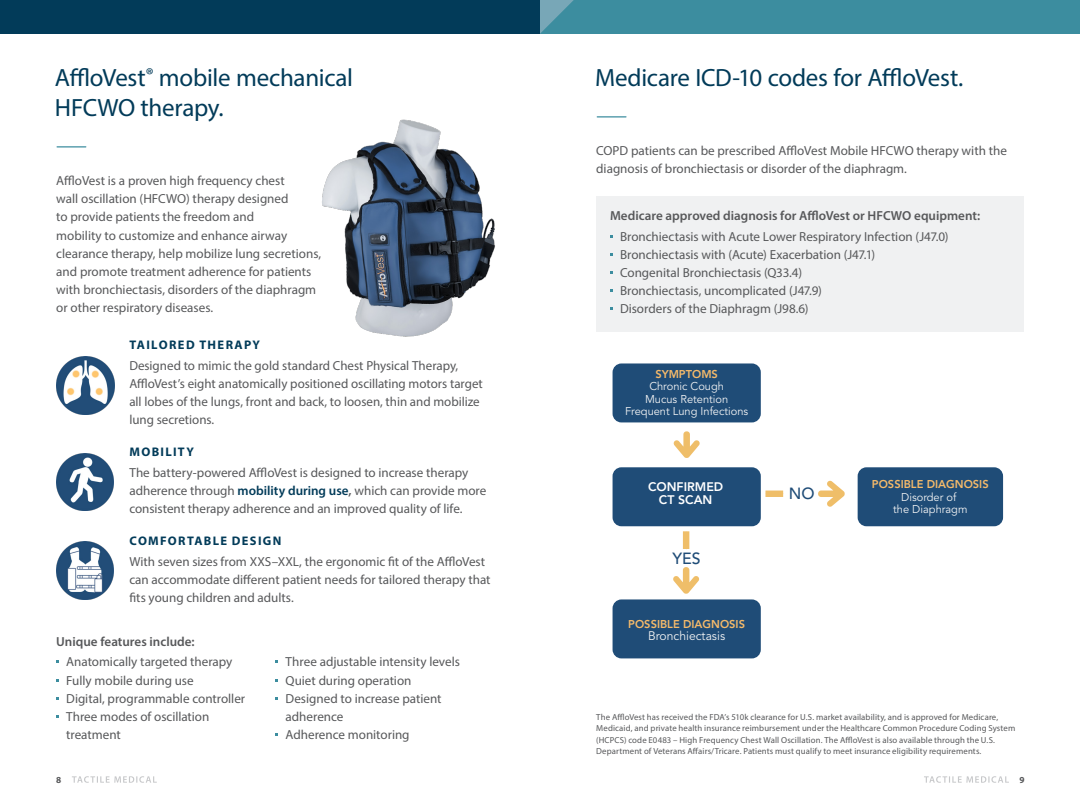
<style>
.page{position:relative;width:1080px;height:810px;background:#fff}
.page>*{position:absolute;margin:0;border:0;box-sizing:border-box;transform-origin:0 0}
.t1{font:25px/30px "Myriad Pro";letter-spacing:-.01em;color:#023b59}
.t2{font:500 16.12px "Avenir LT Std";color:#1f4c77}
.t3{font:13.12px/18.1px "Myriad Pro";color:#57585a}
.t4{font:600 13.12px "Myriad Pro";color:#57585a}
.t5{font:700 12.5px "Myriad Pro";letter-spacing:.105em;color:#023b59}
.t6{font:800 12.38px/13.4px "Avenir LT Std";color:#fff;text-align:center}
.t7{font:12.38px "Avenir LT Std";color:#f2f3f4}
.t8{font:11.25px/12.4px "Avenir LT Std";color:#f2f3f4;text-align:center}
.t9{font:800 11.25px "Avenir LT Std";color:#f5ba6a}
.t10{font:700 9.25px "Myriad Pro";color:#57585a}
.t11{font:8.75px/11.2px "Myriad Pro";letter-spacing:.01em;color:#57585a}
.s1{font-weight:600;color:#023b59}
.s2{font-weight:600}
.s3{font-weight:800;color:#f5ba6a}
</style>
<div class="page">
<svg style="left:924px;top:776px;width:85px;height:7px"></svg>
<svg style="left:72px;top:776px;width:85px;height:7px"></svg>
<div style="left:0;top:0;width:540px;height:34px;background:#023b59"></div>
<div style="left:540px;top:0;width:540px;height:34px;background:#3c8d9f"></div>
<svg style="left:540px;top:0;width:34px;height:34px"></svg>
<div style="left:596px;top:196px;width:428px;height:136px;background:#f0f1f2"></div>
<div style="left:613px;top:467px;width:148px;height:59px;background:#1f4c77;border-radius:9px"></div>
<div style="left:613px;top:363px;width:148px;height:59px;background:#1f4c77;border-radius:9px"></div>
<svg style="left:673px;top:431px;width:27px;height:27px"></svg>
<svg style="left:673px;top:567px;width:26px;height:27px"></svg>
<div style="left:613px;top:599px;width:148px;height:59px;background:#1f4c77;border-radius:9px"></div>
<svg style="left:818px;top:480px;width:27px;height:27px"></svg>
<div style="left:858px;top:467px;width:145px;height:59px;background:#1f4c77;border-radius:9px"></div>
<div style="left:683px;top:531px;width:6px;height:18px;background:#efbe69"></div>
<div style="left:765px;top:491px;width:18px;height:6px;background:#efbe69"></div>
<img style="left:322px;top:119px;width:173px;height:218px">
<img style="left:56px;top:453px;width:58px;height:58px">
<img style="left:56px;top:542px;width:58px;height:57px">
<img style="left:56px;top:357px;width:58px;height:58px">
<hr style="left:57px;top:146px;width:29px;height:2px;background:#3c8d9f">
<hr style="left:597px;top:116px;width:29px;height:2px;background:#3c8d9f">
<p class="t1" style="left:55px;top:62px;width:300px">AffloVest<sup>®</sup> mobile mechanical<br>HFCWO therapy.</p>
<p class="t1" style="left:595px;top:62px;width:370px">Medicare ICD-10 codes for AffloVest.</p>
<p class="t3" style="left:56px;top:172px;width:266px">AffloVest is a proven high frequency chest<br>wall oscillation (HFCWO) therapy designed<br>to provide patients the freedom and<br>mobility to customize and enhance airway clearance therapy, help mobilize lung secretions, and promote treatment adherence for patients with bronchiectasis, disorders of the diaphragm or other respiratory diseases.</p>
<p class="t5" style="left:130px;top:337px;width:132px">TAILORED THERAPY</p>
<p class="t3" style="left:129px;top:356px;width:355px">Designed to mimic the gold standard Chest Physical Therapy, AffloVest’s eight anatomically positioned oscillating motors target all lobes of the lungs, front and back, to loosen, thin and mobilize lung secretions.</p>
<p class="t5" style="left:130px;top:444px;width:66px">MOBILITY</p>
<p class="t3" style="left:129px;top:463px;width:359px">The battery-powered AffloVest is designed to increase therapy adherence through <span class="s1">mobility during use</span><span class="s2">,</span> which can provide more consistent therapy adherence and an improved quality of life.</p>
<p class="t5" style="left:130px;top:532px;width:153px">COMFORTABLE DESIGN</p>
<p class="t3" style="left:129px;top:552px;width:363px">With seven sizes from XXS–XXL, the ergonomic fit of the AffloVest can accommodate different patient needs for tailored therapy that fits young children and adults.</p>
<p class="t4" style="left:56px;top:633px;width:140px">Unique features include:</p>
<p class="t3" style="left:66px;top:653px;width:168px">Anatomically targeted therapy</p>
<p class="t3" style="left:66px;top:671px;width:129px">Fully mobile during use</p>
<p class="t3" style="left:66px;top:689px;width:180px">Digital, programmable controller</p>
<p class="t3" style="left:66px;top:707px;width:145px">Three modes of oscillation treatment</p>
<p class="t3" style="left:286px;top:653px;width:176px">Three adjustable intensity levels</p>
<p class="t3" style="left:286px;top:671px;width:127px">Quiet during operation</p>
<p class="t3" style="left:286px;top:689px;width:157px">Designed to increase patient adherence</p>
<p class="t3" style="left:286px;top:725px;width:126px">Adherence monitoring</p>
<p class="t3" style="left:596px;top:141px;width:412px">COPD patients can be prescribed AffloVest Mobile HFCWO therapy with the diagnosis of bronchiectasis or disorder of the diaphragm.</p>
<p class="t4" style="left:610px;top:207px;width:372px">Medicare approved diagnosis for AffloVest or HFCWO equipment:</p>
<p class="t3" style="left:620px;top:227px;width:330px">Bronchiectasis with Acute Lower Respiratory Infection (J47.0)</p>
<p class="t3" style="left:620px;top:245px;width:257px">Bronchiectasis with (Acute) Exacerbation (J47.1)</p>
<p class="t3" style="left:620px;top:263px;width:184px">Congenital Bronchiectasis (Q33.4)</p>
<p class="t3" style="left:620px;top:282px;width:203px">Bronchiectasis, uncomplicated (J47.9)</p>
<p class="t3" style="left:620px;top:300px;width:190px">Disorders of the Diaphragm (J98.6)</p>
<p class="t8" style="left:625px;top:368px;width:125px"><span class="s3">SYMPTOMS<br></span>Chronic Cough<br>Mucus Retention<br>Frequent Lung Infections</p>
<p class="t6" style="left:648px;top:480px;width:77px">CONFIRMED<br>CT SCAN</p>
<p class="t2" style="left:673px;top:549px;width:30px">YES</p>
<p class="t9" style="left:628px;top:617px;width:118px">POSSIBLE DIAGNOSIS</p>
<p class="t7" style="left:648px;top:629px;width:79px">Bronchiectasis</p>
<p class="t2" style="left:789px;top:484px;width:27px">NO</p>
<p class="t8" style="left:872px;top:478px;width:118px;line-height:12.9px"><span class="s3">POSSIBLE DIAGNOSIS<br></span>Disorder of<br>the Diaphragm</p>
<p class="t11" style="left:596px;top:711px;width:421px">The AffloVest has received the FDA’s 510k clearance for U.S. market availability, and is approved for Medicare, Medicaid, and private health insurance reimbursement under the Healthcare Common Procedure Coding System (HCPCS) code E0483 – High Frequency Chest Wall Oscillation. The AffloVest is also available through the U.S.<br>Department of Veterans Affairs/Tricare. Patients must qualify to meet insurance eligibility requirements.</p>
<p class="t10" style="left:56px;top:773px;width:7px">8</p>
<p class="t10" style="left:1019px;top:773px;width:7px">9</p>
</div>
